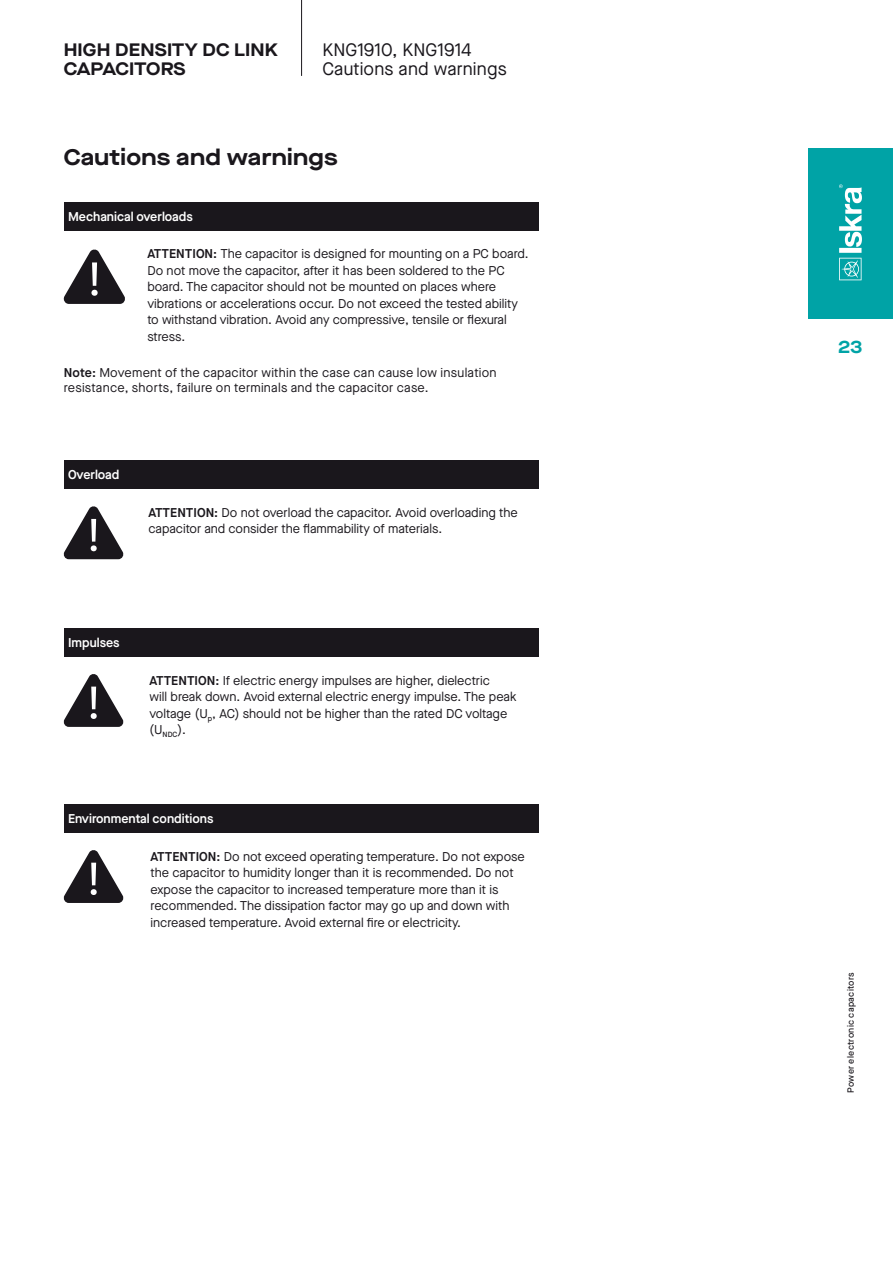
<style>
.page{position:relative;width:893px;height:1263px;background:#fff}
.page>*{position:absolute;margin:0;border:0;box-sizing:border-box;transform-origin:0 0}
.t1{font:700 expanded 22.5px "Maison Neue";letter-spacing:.01em;color:#1a171c}
.t2{font:18px "Maison Neue";letter-spacing:.01em;color:#1a171c}
.t3{font:700 expanded 18px "Maison Neue";letter-spacing:.005em;color:#1a171c}
.t4{font:700 expanded 18px "Maison Neue";letter-spacing:-.02em;color:#1a171c}
.t5{font:700 expanded 18px "Maison Neue";color:#00a3a6}
.t6{font:12.75px/16.5px "Maison Neue";color:#1a171c}
.t7{font:12.75px/15.3px "Maison Neue";letter-spacing:.02em;color:#1a171c}
.t8{font:600 12.75px "Maison Neue";color:#fff}
.t9{font:500 9px "Maison Neue";letter-spacing:.035em;color:#1a171c}
.s1{font-weight:600}
</style>
<div class="page">
<div style="left:64px;top:460px;width:475px;height:29px;background:#1a171c"></div>
<svg style="left:64px;top:506px;width:59px;height:53px"></svg>
<div style="left:64px;top:628px;width:475px;height:28px;background:#1a171c"></div>
<svg style="left:64px;top:674px;width:59px;height:53px"></svg>
<div style="left:64px;top:804px;width:475px;height:28px;background:#1a171c"></div>
<svg style="left:64px;top:850px;width:59px;height:53px"></svg>
<div style="left:64px;top:202px;width:475px;height:28px;background:#1a171c"></div>
<svg style="left:64px;top:250px;width:61px;height:54px"></svg>
<hr style="left:301px;top:0;width:1px;height:76px;background:#1a171c">
<div style="left:808px;top:149px;width:85px;height:170px;background:#00a3a6"></div>
<svg style="left:839px;top:184px;width:23px;height:96px"></svg>
<p class="t3" style="left:64px;top:37px;width:215px">HIGH DENSITY DC LINK</p>
<p class="t4" style="left:64px;top:56px;width:123px">CAPACITORS</p>
<p class="t2" style="left:322px;top:37px;width:147px">KNG1910, KNG1914</p>
<p class="t2" style="left:322px;top:57px;width:186px">Cautions and warnings</p>
<p class="t1" style="left:64px;top:141px;width:275px">Cautions and warnings</p>
<p class="t8" style="left:68px;top:207px;width:126px">Mechanical overloads</p>
<p class="t6" style="left:147px;top:246px;width:383px"><span class="s1">ATTENTION:</span> The capacitor is designed for mounting on a PC board.<br>Do not move the capacitor, after it has been soldered to the PC board. The capacitor should not be mounted on places where vibrations or accelerations occur. Do not exceed the tested ability to withstand vibration. Avoid any compressive, tensile or flexural stress.</p>
<p class="t7" style="left:64px;top:364px;width:434px"><span class="s1">Note:</span> Movement of the capacitor within the case can cause low insulation resistance, shorts, failure on terminals and the capacitor case.</p>
<p class="t8" style="left:68px;top:466px;width:53px">Overload</p>
<p class="t6" style="left:148px;top:504px;width:371px"><span class="s1">ATTENTION:</span> Do not overload the capacitor. Avoid overloading the capacitor and consider the flammability of materials.</p>
<p class="t8" style="left:68px;top:633px;width:53px">Impulses</p>
<p class="t6" style="left:150px;top:672px;width:342px"><span class="s1">ATTENTION:</span> If electric energy impulses are higher, dielectric</p>
<p class="t6" style="left:150px;top:688px;width:369px">will break down. Avoid external electric energy impulse. The peak voltage (U<sub>p</sub>, AC) should not be higher than the rated DC voltage (U<sub>NDC</sub>).</p>
<p class="t8" style="left:68px;top:809px;width:147px">Environmental conditions</p>
<p class="t6" style="left:151px;top:848px;width:376px"><span class="s1">ATTENTION:</span> Do not exceed operating temperature. Do not expose the capacitor to humidity longer than it is recommended. Do not expose the capacitor to increased temperature more than it is recommended. The dissipation factor may go up and down with increased temperature. Avoid external fire or electricity.</p>
<h2 class="t5" style="left:838px;top:334px;width:26px">23</h2>
<p class="t9" style="left:844px;top:1093px;width:122px;rotate:-90deg">Power electronic capacitors</p>
</div>
